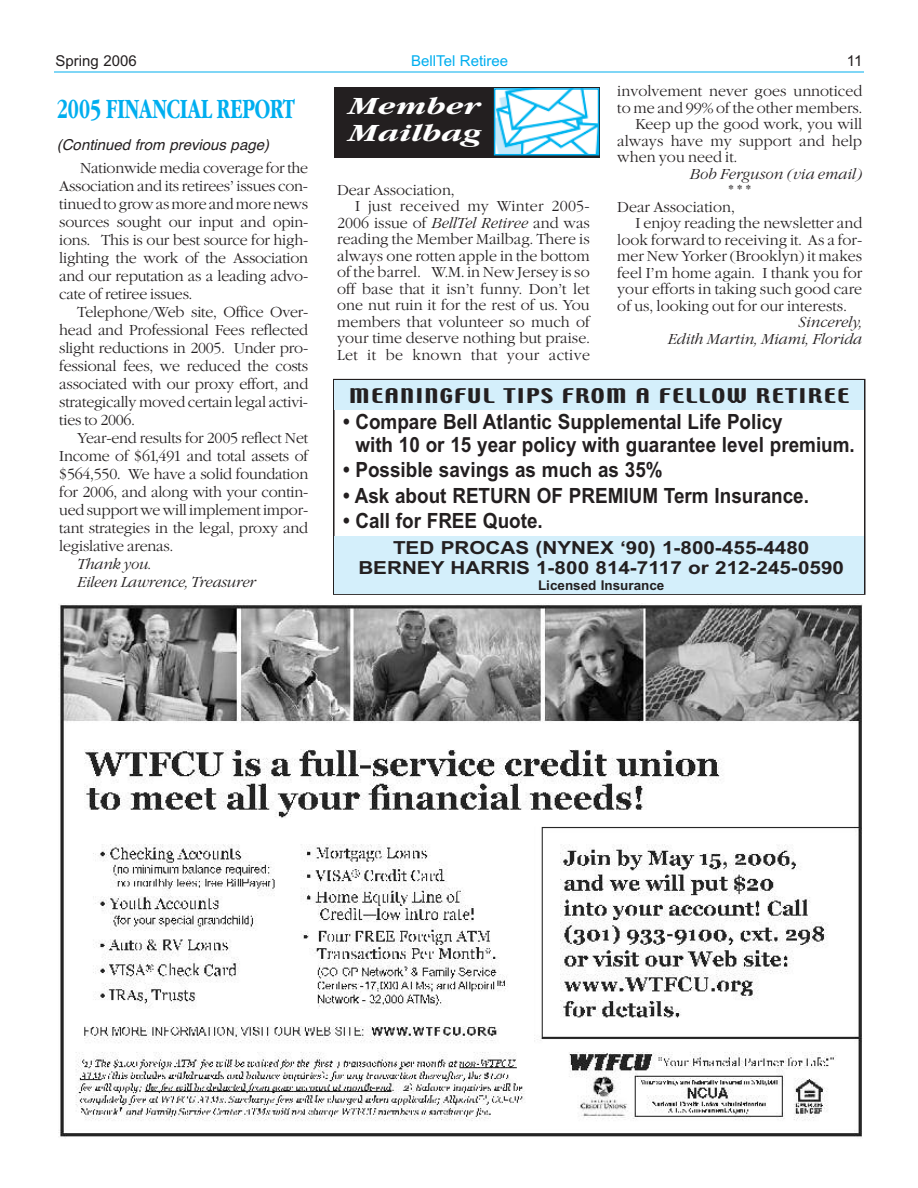
<style>
.page{position:relative;width:918px;height:1188px;background:#fff}
.page>*{position:absolute;margin:0;border:0;box-sizing:border-box;transform-origin:0 0}
.t1{font:27px "Garamond Bld";color:#00aeef;scale:.7 1}
.t2{font:24px/27px "Garamond Bld Itl";color:#fff;scale:1.35 1}
.t3{font:21px/22.5px "Arial Bold MS";color:#231f20;scale:.9 1}
.t4{font:18px/19.5px "Arial Bold MS";color:#231f20;text-align:center;scale:1.15 1}
.t5{font:18px "Techno";letter-spacing:.05em;color:#231f20;scale:1.4 1}
.t6{font:15px/18px "Garamond Lgt";color:#231f20;text-align:justify}
.t7{font:15px/18px "Garamond Lgt Itl";color:#231f20}
.t8{font:15px "Garamond Lgt";letter-spacing:.02em;color:#231f20}
.t9{font:italic 15px "Helvetica";color:#231f20}
.t10{font:15px "Arial MS";color:#00aeef}
.t11{font:15px "Arial MS";color:#231f20}
.t12{font:13.5px "Arial Bold MS";color:#231f20}
.s1{font-family:"Garamond Lgt Itl"}
</style>
<div class="page">
<hr style="left:54px;top:72px;width:810px;height:1px;background:#00aeef">
<img style="left:58px;top:603px;width:805px;height:534px">
<div style="left:334px;top:87px;width:266px;height:71px;background:#231f20"></div>
<img style="left:497px;top:91px;width:99px;height:61px">
<div style="left:494px;top:88px;width:105px;height:67px;border:2px solid #00aeef"></div>
<div style="left:333px;top:379px;width:533px;height:216px;border:2px solid #231f20"></div>
<div style="left:334px;top:380px;width:530px;height:30px;background:#d4effb"></div>
<div style="left:334px;top:536px;width:530px;height:57px;background:#d4effb"></div>
<p class="t11" style="left:56px;top:52px;width:83px">Spring 2006</p>
<p class="t10" style="left:411px;top:52px;width:99px">BellTel Retiree</p>
<p class="t11" style="left:847px;top:52px;width:17px">11</p>
<h1 class="t1" style="left:57px;top:99px;width:342px">2005 FINANCIAL REPORT</h1>
<p class="t9" style="left:57px;top:136px;width:218px">(Continuedfrom previouspage)</p>
<p class="t6" style="left:59px;top:160px;width:251px;text-indent:21px">Nationwide media coverage for the Association and its retirees’ issues con&shy;tinued to grow as more and more news sources sought our input and opin&shy;ions. This is our best source for high&shy;lighting the work of the Association and our reputation as a leading advo&shy;cate of retiree issues.</p>
<p class="t6" style="left:59px;top:304px;width:251px;text-indent:18px">Telephone/Web site, Office Over&shy;head and Professional Fees reflected slight reductions in 2005. Under pro&shy;fessional fees, we reduced the costs associated with our proxy effort, and strategically moved certain legal activi&shy;ties to 2006.</p>
<p class="t6" style="left:59px;top:430px;width:251px;text-indent:18px">Year-end results for 2005 reflect Net Income of $61,491 and total assets of $564,550. We have a solid foundation for 2006, and along with your contin&shy;ued support we will implement impor&shy;tant strategies in the legal, proxy and legislative arenas.</p>
<p class="t7" style="left:77px;top:556px;width:180px">Thank you.<br>Eileen Lawrence, Treasurer</p>
<h2 class="t2" style="left:348px;top:95px;width:101px">Member<br>Mailbag</h2>
<p class="t6" style="left:337px;top:182px;width:119px">Dear Association,</p>
<p class="t8" style="left:355px;top:200px;width:236px">I just received my Winter 2005-</p>
<p class="t6" style="left:337px;top:215px;width:254px">2006 issue of <span class="s1">BellTel Retiree</span> and was</p>
<p class="t6" style="left:337px;top:232px;width:254px">reading the Member Mailbag. There is</p>
<p class="t6" style="left:337px;top:248px;width:254px">always one rotten apple in the bottom</p>
<p class="t6" style="left:337px;top:265px;width:254px">of the barrel. W.M. in New Jersey is so</p>
<p class="t6" style="left:337px;top:281px;width:254px">off base that it isn’t funny. Don’t let</p>
<p class="t6" style="left:337px;top:298px;width:254px">one nut ruin it for the rest of us. You</p>
<p class="t6" style="left:337px;top:314px;width:254px">members that volunteer so much of</p>
<p class="t6" style="left:337px;top:331px;width:254px">your time deserve nothing but praise.</p>
<p class="t8" style="left:337px;top:349px;width:254px">Let it be known that your active</p>
<p class="t6" style="left:617px;top:83px;width:246px">involvement never goes unnoticed</p>
<p class="t6" style="left:617px;top:100px;width:247px">to me and 99% of the other members.</p>
<p class="t6" style="left:635px;top:116px;width:228px">Keep up the good work, you will</p>
<p class="t6" style="left:617px;top:133px;width:246px">always have my support and help</p>
<p class="t6" style="left:617px;top:149px;width:121px">when you need it.</p>
<p class="t7" style="left:690px;top:166px;width:174px">Bob Ferguson (via email)</p>
<p class="t6" style="left:617px;top:183px;width:135px;line-height:16.5px;text-indent:111px">* * *<br>Dear Association,</p>
<p class="t6" style="left:617px;top:216px;width:247px;line-height:16.5px;text-indent:18px">I enjoy reading the newsletter and look forward to receiving it. As a for&shy;mer New Yorker (Brooklyn) it makes feel I’m home again. I thank you for your efforts in taking such good care of us, looking out for our interests.</p>
<p class="t7" style="left:668px;top:315px;width:196px;line-height:16.5px;text-align:right">Sincerely,<br>Edith Martin, Miami, Florida</p>
<p class="t5" style="left:349px;top:387px;width:359px">MEANINGFUL TIPS FROM A FELLOW RETIREE</p>
<h3 class="t3" style="left:355px;top:411px;width:557px;text-indent:-12px">• Compare Bell Atlantic Supplemental Life Policy<br>with 10 or 15 year policy with guarantee level premium.</h3>
<h3 class="t3" style="left:343px;top:459px;width:357px">• Possible savings as much as 35%</h3>
<h3 class="t3" style="left:343px;top:484px;width:519px">• Ask about RETURN OF PREMIUM Term Insurance.</h3>
<h3 class="t3" style="left:343px;top:510px;width:224px">• Call for FREE Quote.</h3>
<p class="t4" style="left:358px;top:539px;width:424px">TED PROCAS (NYNEX ‘90) 1-800-455-4480<br>BERNEY HARRIS 1-800 814-7117 or 212-245-0590</p>
<p class="t12" style="left:538px;top:578px;width:128px">Licensed Insurance</p>
</div>
